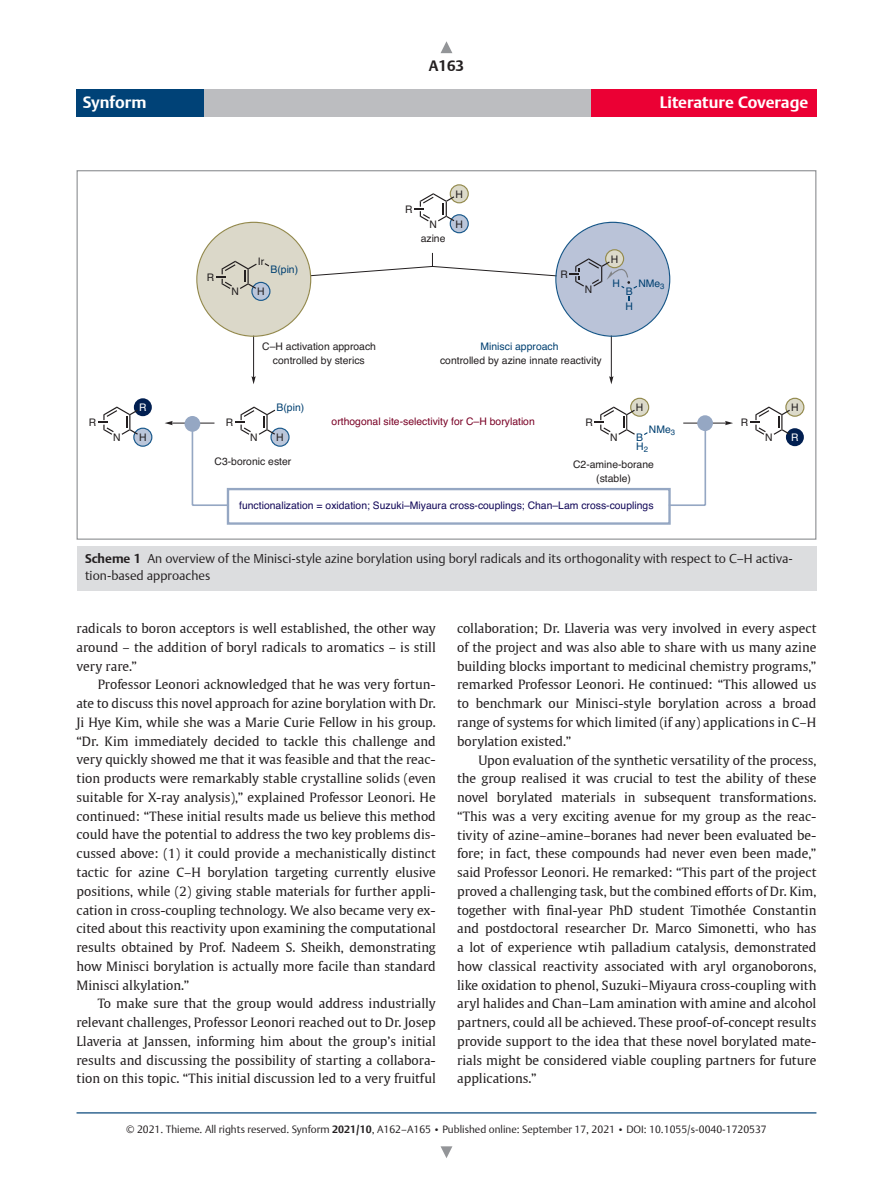
<style>
.page{position:relative;width:893px;height:1191px;background:#fff}
.page>*{position:absolute;margin:0;border:0;box-sizing:border-box;transform-origin:0 0}
.t1{font:700 16.5px "Thieme Argo 2011";color:#fff}
.t2{font:700 15px "Thieme Argo 2011";color:#231f20}
.t3{font:12.75px/18.8px "Thieme Gulliver 2011";color:#231f20;text-align:justify}
.t4{font:300 12.75px/16.5px "Thieme Argo 2011";color:#231f20}
.t5{font:300 10.5px "Thieme Argo 2011";color:#231f20}
.t6{font:10.35px/14.1px "Helvetica";color:#231f20;text-align:center}
.t7{font:10.35px "Helvetica";color:#110758}
.t8{font:10.35px "Helvetica";color:#790025}
.t9{font:10.35px/8.7px "Helvetica";color:#004071}
.t10{font:10.35px "Helvetica";color:#fff}
.s1{font-weight:700}
.s2{font-size:9px}
</style>
<div class="page">
<hr style="left:77px;top:1112px;width:739px;height:1px;background:#004277">
<div style="left:77px;top:89px;width:739px;height:28px;background:#bcbdc0"></div>
<div style="left:591px;top:89px;width:225px;height:28px;background:#eb0034"></div>
<div style="left:77px;top:89px;width:127px;height:28px;background:#004277"></div>
<svg style="left:441px;top:41px;width:11px;height:12px"></svg>
<div style="left:134px;top:398px;width:18px;height:18px;background:#011f51;border-radius:50%"></div>
<div style="left:786px;top:428px;width:18px;height:18px;background:#011f51;border-radius:50%"></div>
<svg style="left:270px;top:427px;width:20px;height:20px"></svg>
<div style="left:630px;top:398px;width:19px;height:19px;background:#dcdaca;border:1px solid #938a4d;border-radius:50%"></div>
<div style="left:450px;top:185px;width:18px;height:18px;background:#dcdaca;border-radius:50%"></div>
<div style="left:450px;top:184px;width:19px;height:19px;border:1px solid #938a4d;border-radius:50%"></div>
<div style="left:450px;top:214px;width:19px;height:19px;background:#bbc6da;border:1px solid #18588b;border-radius:50%"></div>
<svg style="left:414px;top:193px;width:40px;height:28px"></svg>
<svg style="left:235px;top:406px;width:40px;height:29px"></svg>
<svg style="left:594px;top:406px;width:41px;height:29px"></svg>
<div style="left:133px;top:427px;width:19px;height:20px;background:#bbc6da;border:1px solid #18588b;border-radius:50%"></div>
<div style="left:786px;top:398px;width:18px;height:18px;background:#dcdaca;border-radius:50%"></div>
<div style="left:785px;top:398px;width:19px;height:19px;border:1px solid #938a4d;border-radius:50%"></div>
<svg style="left:98px;top:406px;width:40px;height:29px"></svg>
<svg style="left:750px;top:406px;width:40px;height:29px"></svg>
<hr style="left:253px;top:280px;width:1px;height:97px;background:#231f20">
<svg style="left:251px;top:376px;width:5px;height:8px"></svg>
<hr style="left:611px;top:280px;width:1px;height:97px;background:#231f20">
<svg style="left:609px;top:376px;width:4px;height:8px"></svg>
<div style="left:197px;top:223px;width:113px;height:113px;background:#dbd8c9;border-radius:50%"></div>
<div style="left:556px;top:223px;width:113px;height:113px;background:#bac3d8;border-radius:50%"></div>
<svg style="left:605px;top:249px;width:19px;height:19px"></svg>
<div style="left:251px;top:282px;width:19px;height:19px;background:#bbc6da;border:1px solid #18588b;border-radius:50%"></div>
<svg style="left:216px;top:252px;width:421px;height:37px"></svg>
<hr style="left:683px;top:423px;width:43px;height:1px;background:#231f20">
<svg style="left:725px;top:421px;width:8px;height:4px"></svg>
<hr style="left:172px;top:423px;width:42px;height:1px;background:#231f20">
<svg style="left:165px;top:421px;width:8px;height:4px"></svg>
<hr style="left:192px;top:504px;width:37px;height:2px;background:#95a7c3">
<hr style="left:704px;top:428px;width:2px;height:77px;background:#95a7c3">
<hr style="left:669px;top:504px;width:36px;height:2px;background:#95a7c3">
<hr style="left:192px;top:428px;width:1px;height:77px;background:#95a7c3">
<div style="left:185px;top:416px;width:15px;height:16px;background:#95a7c3;border-radius:50%"></div>
<div style="left:697px;top:415px;width:16px;height:16px;background:#95a7c3;border-radius:50%"></div>
<div style="left:227px;top:488px;width:444px;height:37px;border:2px solid #95a7c3"></div>
<div style="left:77px;top:546px;width:739px;height:45px;background:#dcdddf"></div>
<svg style="left:441px;top:1146px;width:11px;height:12px"></svg>
<p class="t2" style="left:429px;top:56px;width:37px">A163</p>
<p class="t1" style="left:83px;top:91px;width:65px">Synform</p>
<p class="t1" style="left:660px;top:91px;width:150px">Literature Coverage</p>
<p class="t6" style="left:89px;top:416px;width:9px">R</p>
<p class="t6" style="left:113px;top:431px;width:9px">N</p>
<p class="t10" style="left:139px;top:399px;width:9px">R</p>
<p class="t6" style="left:207px;top:270px;width:9px">R</p>
<p class="t6" style="left:258px;top:255px;width:8px">Ir</p>
<p class="t9" style="left:270px;top:265px;width:29px">B(pin)</p>
<p class="t6" style="left:231px;top:285px;width:9px">N</p>
<p class="t6" style="left:257px;top:285px;width:9px">H</p>
<p class="t6" style="left:262px;top:339px;width:115px">C–H activation approach controlled by sterics</p>
<p class="t9" style="left:277px;top:403px;width:29px">B(pin)</p>
<p class="t6" style="left:405px;top:203px;width:9px">R</p>
<p class="t6" style="left:430px;top:217px;width:9px">N</p>
<p class="t6" style="left:421px;top:232px;width:26px">azine</p>
<p class="t6" style="left:455px;top:187px;width:9px">H</p>
<p class="t6" style="left:455px;top:217px;width:9px">H</p>
<p class="t6" style="left:561px;top:268px;width:9px">R</p>
<p class="t6" style="left:585px;top:282px;width:9px">N</p>
<p class="t6" style="left:611px;top:252px;width:9px">H</p>
<p class="t9" style="left:612px;top:279px;width:9px">H</p>
<p class="t9" style="left:638px;top:279px;width:28px">NMe<sub>3</sub></p>
<p class="t9" style="left:626px;top:287px;width:8px">B</p>
<p class="t9" style="left:625px;top:302px;width:9px">H</p>
<p class="t9" style="left:481px;top:342px;width:79px">Minisci approach</p>
<p class="t6" style="left:440px;top:353px;width:163px">controlled by azine innate reactivity</p>
<p class="t6" style="left:636px;top:401px;width:9px">H</p>
<p class="t6" style="left:791px;top:401px;width:9px">H</p>
<p class="t8" style="left:332px;top:413px;width:205px">orthogonal site-selectivity for C–H borylation</p>
<p class="t6" style="left:226px;top:416px;width:9px">R</p>
<p class="t6" style="left:586px;top:416px;width:9px">R</p>
<p class="t6" style="left:741px;top:416px;width:9px">R</p>
<p class="t9" style="left:649px;top:426px;width:28px">NMe<sub>3</sub></p>
<p class="t6" style="left:139px;top:430px;width:9px">H</p>
<p class="t10" style="left:791px;top:429px;width:9px">R</p>
<p class="t6" style="left:276px;top:430px;width:9px">H</p>
<p class="t9" style="left:636px;top:433px;width:13px">B<br>H<sub>2</sub></p>
<p class="t6" style="left:250px;top:431px;width:9px">N</p>
<p class="t6" style="left:610px;top:431px;width:9px">N</p>
<p class="t6" style="left:765px;top:431px;width:9px">N</p>
<p class="t6" style="left:215px;top:455px;width:78px">C3-boronic ester</p>
<p class="t6" style="left:573px;top:457px;width:82px">C2-amine-borane (stable)</p>
<p class="t7" style="left:239px;top:497px;width:416px">functionalization = oxidation; Suzuki–Miyaura cross-couplings; Chan–Lam cross-couplings</p>
<p class="t4" style="left:85px;top:550px;width:708px"><span class="s1">Scheme 1</span> An overview of the Minisci-style azine borylation using boryl radicals and its orthogonality with respect to C–H activa&shy;tion-based approaches</p>
<p class="t3" style="left:77px;top:618px;width:361px">radicals to boron acceptors is well established, the other way around – the addition of boryl radicals to aromatics – is still very rare.”</p>
<p class="t3" style="left:77px;top:674px;width:361px;text-indent:21px">Professor Leonori acknowledged that he was very fortun&shy;ate to discuss this novel approach for azine borylation with Dr.<br>Ji Hye Kim, while she was a Marie Curie Fellow in his group. “Dr. Kim immediately decided to tackle this challenge and very quickly showed me that it was feasible and that the reac&shy;tion products were remarkably stable crystalline solids (even suitable for X-ray analysis),” explained Professor Leonori. He continued: “These initial results made us believe this method could have the potential to address the two key problems dis&shy;cussed above: (1) it could provide a mechanistically distinct tactic for azine C–H borylation targeting currently elusive positions, while (2) giving stable materials for further appli&shy;cation in cross-coupling technology. We also became very ex&shy;cited about this reactivity upon examining the computational results obtained by Prof. Nadeem S. Sheikh, demonstrating how Minisci borylation is actually more facile than standard Minisci alkylation.”</p>
<p class="t3" style="left:77px;top:993px;width:361px;text-indent:21px">To make sure that the group would address industrially relevant challenges, Professor Leonori reached out to Dr. Josep Llaveria at Janssen, informing him about the group’s initial results and discussing the possibility of starting a collabora&shy;tion on this topic. “This initial discussion led to a very fruitful</p>
<p class="t3" style="left:457px;top:618px;width:361px">collaboration; Dr. Llaveria was very involved in every aspect of the project and was also able to share with us many azine building blocks important to medicinal chemistry programs,” remarked Professor Leonori. He continued: “This allowed us to benchmark our Minisci-style borylation across a broad range of systems for which limited (if any) applications in C–H borylation existed.”</p>
<p class="t3" style="left:457px;top:750px;width:361px;text-indent:21px">Upon evaluation of the synthetic versatility of the process, the group realised it was crucial to test the ability of these novel borylated materials in subsequent transformations. “This was a very exciting avenue for my group as the reac&shy;tivity of azine–amine–boranes had never been evaluated be&shy;fore; in fact, these compounds had never even been made,” said Professor Leonori. He remarked: “This part of the project proved a challenging task, but the combined efforts of Dr. Kim, together with final-year PhD student Timothée Constantin and postdoctoral researcher Dr. Marco Simonetti, who has a lot of experience wtih palladium catalysis, demonstrated how classical reactivity associated with aryl organoborons, like oxidation to phenol, Suzuki–Miyaura cross-coupling with aryl halides and Chan–Lam amination with amine and alcohol partners, could all be achieved. These proof-of-concept results provide support to the idea that these novel borylated mate&shy;rials might be considered viable coupling partners for future applications.”</p>
<p class="t5" style="left:126px;top:1122px;width:642px">© 2021. Thieme. All rights reserved. Synform <span class="s1">2021/10</span>, A162–A165 <span class="s2">•</span> Published online: September 17, 2021 <span class="s2">•</span> DOI: 10.1055/s-0040-1720537</p>
</div>
